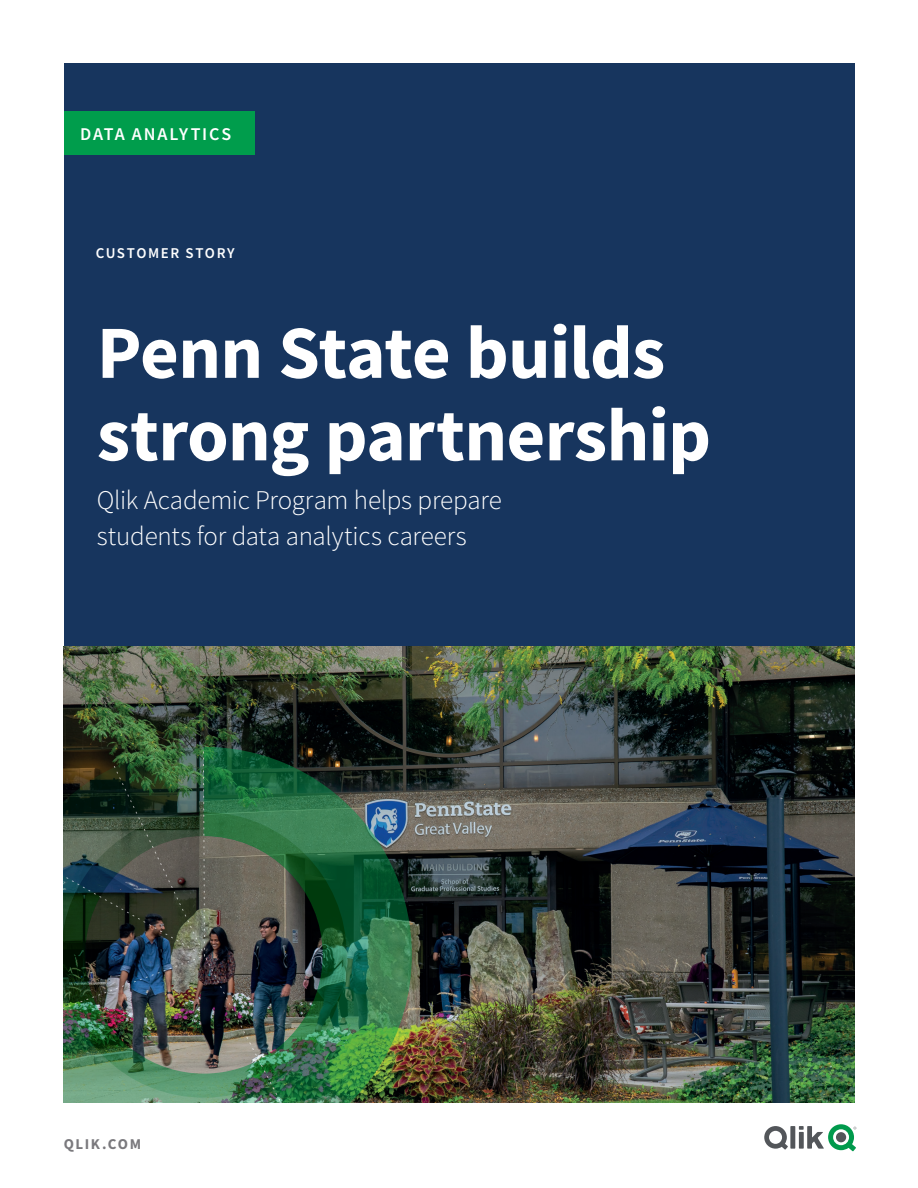
<style>
.page{position:relative;width:918px;height:1188px;background:#fff}
.page>*{position:absolute;margin:0;border:0;box-sizing:border-box;transform-origin:0 0}
.Cover_Main_Heading{font:700 75px/82.5px "Source Sans Pro";letter-spacing:-.01em;color:#fff}
.Cover_Sub_heading{font:300 27px/36px "Source Sans Pro";letter-spacing:-.01em;color:#fff}
.t1{font:600 18px "Source Sans Pro";letter-spacing:.095em;color:#fff}
.Content_Type{font:600 15px "Source Sans Pro";letter-spacing:.105em;color:#fff}
.Qlik_com{font:700 15px "Source Sans Pro";letter-spacing:.105em;color:#7a797d}
</style>
<div class="page">
<svg style="left:764px;top:1124px;width:92px;height:28px"></svg>
<div style="left:64px;top:64px;width:790px;height:1039px;background:#17355e"></div>
<img style="left:64px;top:647px;width:790px;height:456px">
<img style="left:301px;top:747px;width:111px;height:356px">
<img style="left:301px;top:812px;width:46px;height:286px">
<img style="left:64px;top:747px;width:237px;height:356px">
<div style="left:64px;top:112px;width:191px;height:43px;background:#009d4c"></div>
<p class="t1" style="left:80px;top:122px;width:153px">DATA ANALYTICS</p>
<p class="Content_Type" style="left:96px;top:243px;width:140px">CUSTOMER STORY</p>
<p class="Cover_Main_Heading" style="left:97px;top:311px;width:616px">Penn State builds strong partnership</p>
<p class="Cover_Sub_heading" style="left:97px;top:482px;width:406px">Qlik Academic Program helps prepare students for data analytics careers</p>
<p class="Qlik_com" style="left:64px;top:1134px;width:79px">QLIK.COM</p>
</div>
